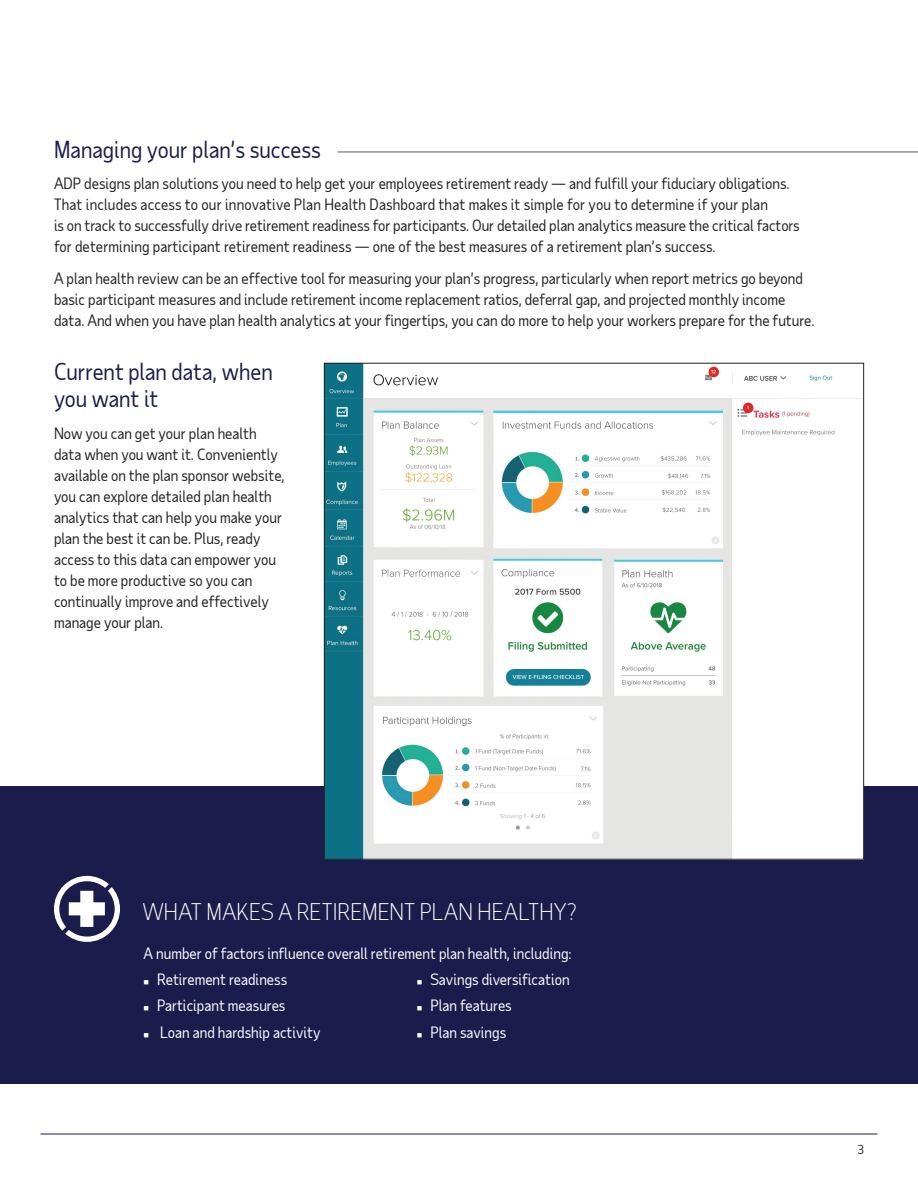
<style>
.page{position:relative;width:918px;height:1188px;background:#fff}
.page>*{position:absolute;margin:0;border:0;box-sizing:border-box;transform-origin:0 0}
._2019_-_Headlines{font:22.5px/27px "Taub Sans";color:#1a1d4c}
._2019_-_Callout_Box{font:300 22.5px "Taub Sans";letter-spacing:.01em;color:#fff}
._2019_-_Body_Copy{font:15px/21px "Taub Sans";color:#231f20}
._2019_-_Body_Copy-2{font:15px "Taub Sans";color:#fff}
.t1{font:12px "Taub Sans";color:#231f20}
</style>
<div class="page">
<div style="left:0;top:787px;width:918px;height:297px;background:#1a1d4c"></div>
<hr style="left:40px;top:1134px;width:838px;height:1px;background:#1a1d4c">
<hr style="left:338px;top:152px;width:580px;height:1px;background:#53565a">
<img style="left:326px;top:365px;width:536px;height:493px">
<svg style="left:54px;top:876px;width:66px;height:66px"></svg>
<p class="_2019_-_Headlines" style="left:54px;top:135px;width:268px">Managing your plan’s success</p>
<p class="_2019_-_Body_Copy" style="left:54px;top:173px;width:747px">ADP designs plan solutions you need to help get your employees retirement ready — and fulfill your fiduciary obligations.<br>That includes access to our innovative Plan Health Dashboard that makes it simple for you to determine if your plan<br>is on track to successfully drive retirement readiness for participants. Our detailed plan analytics measure the critical factors for determining participant retirement readiness — one of the best measures of a retirement plan’s success.</p>
<p class="_2019_-_Body_Copy" style="left:54px;top:268px;width:762px">A plan health review can be an effective tool for measuring your plan’s progress, particularly when report metrics go beyond basic participant measures and include retirement income replacement ratios, deferral gap, and projected monthly income data. And when you have plan health analytics at your fingertips, you can do more to help your workers prepare for the future.</p>
<p class="_2019_-_Headlines" style="left:54px;top:358px;width:220px">Current plan data, when you want it</p>
<p class="_2019_-_Body_Copy" style="left:54px;top:422px;width:232px">Now you can get your plan health data when you want it. Conveniently available on the plan sponsor website, you can explore detailed plan health analytics that can help you make your plan the best it can be. Plus, ready access to this data can empower you to be more productive so you can continually improve and effectively manage your plan.</p>
<p class="_2019_-_Callout_Box" style="left:143px;top:898px;width:436px">WHAT MAKES A RETIREMENT PLAN HEALTHY?</p>
<p class="_2019_-_Body_Copy-2" style="left:144px;top:943px;width:429px">A number of factors influence overall retirement plan health, including:</p>
<p class="_2019_-_Body_Copy-2" style="left:157px;top:970px;width:132px">Retirement readiness</p>
<p class="_2019_-_Body_Copy-2" style="left:157px;top:996px;width:130px">Participant measures</p>
<p class="_2019_-_Body_Copy-2" style="left:160px;top:1023px;width:162px">Loan and hardship activity</p>
<p class="_2019_-_Body_Copy-2" style="left:430px;top:970px;width:141px">Savings diversification</p>
<p class="_2019_-_Body_Copy-2" style="left:430px;top:996px;width:83px">Plan features</p>
<p class="_2019_-_Body_Copy-2" style="left:430px;top:1023px;width:77px">Plan savings</p>
<p class="t1" style="left:857px;top:1142px;width:8px">3</p>
</div>
